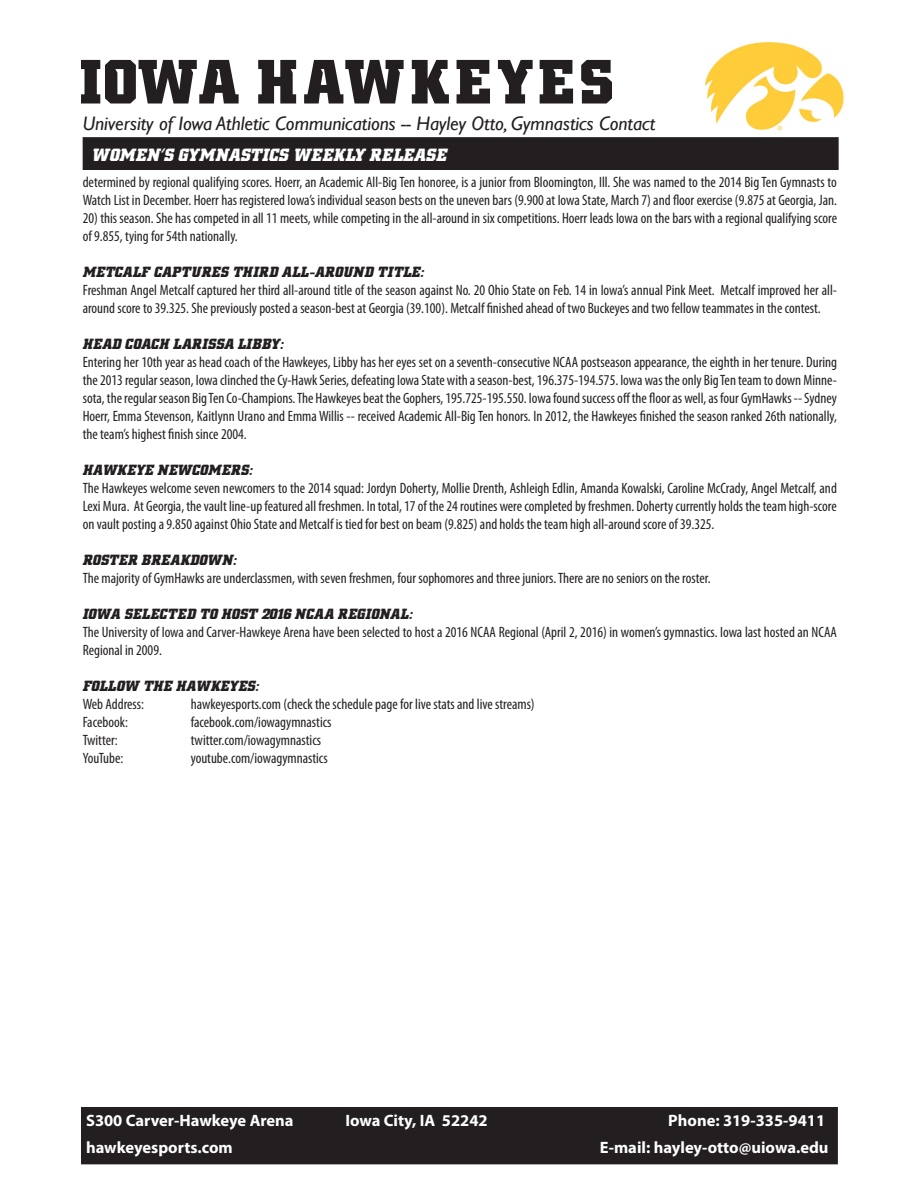
<style>
.page{position:relative;width:918px;height:1188px;background:#fff}
.page>*{position:absolute;margin:0;border:0;box-sizing:border-box;transform-origin:0 0}
.t1{font:700 63px "Hawkeye";letter-spacing:.065em;color:#231f20}
.t2{font:italic 19.5px "Gill Sans";color:#231f20}
.t3{font:italic 700 18px "Hawkeye";letter-spacing:.02em;color:#fff}
.t4{font:700 16.5px "Myriad Pro";color:#fff}
.t5{font:condensed 15px/18px "Myriad Pro";color:#231f20}
.t6{font:italic 700 15px "Hawkeye";letter-spacing:.02em;color:#231f20}
.t7{font:condensed 15px "Myriad Pro";letter-spacing:-.02em;color:#231f20}
</style>
<div class="page">
<div style="left:82px;top:1108px;width:755px;height:56px;background:#231f20"></div>
<div style="left:81px;top:1107px;width:757px;height:57px;border:2px solid #231f20"></div>
<div style="left:83px;top:138px;width:755px;height:31px;background:#231f20"></div>
<div style="left:83px;top:137px;width:756px;height:33px;border:2px solid #231f20"></div>
<img style="left:705px;top:42px;width:139px;height:89px">
<h1 class="t1" style="left:81px;top:46px;width:535px">IOWA HAWKEYES</h1>
<h2 class="t2" style="left:83px;top:112px;width:574px">University of Iowa Athletic Communications -- Hayley Otto, Gymnastics Contact</h2>
<p class="t3" style="left:92px;top:145px;width:356px">WOMEN’S GYMNASTICS WEEKLY RELEASE</p>
<p class="t5" style="left:83px;top:173px;width:756px">determined by regional qualifying scores. Hoerr, an Academic All-Big Ten honoree, is a junior from Bloomington, Ill. She was named to the 2014 Big Ten Gymnasts to<br>Watch List in December. Hoerr has registered Iowa’s individual season bests on the uneven bars (9.900 at Iowa State, March 7) and floor exercise (9.875 at Georgia, Jan.</p>
<p class="t5" style="left:83px;top:209px;width:756px">20) this season. She has competed in all 11 meets, while competing in the all-around in six competitions. Hoerr leads Iowa on the bars with a regional qualifying score of 9.855, tying for 54th nationally.</p>
<p class="t6" style="left:83px;top:264px;width:343px">METCALF CAPTURES THIRD ALL-AROUND TITLE:</p>
<p class="t5" style="left:83px;top:281px;width:756px">Freshman Angel Metcalf captured her third all-around title of the season against No. 20 Ohio State on Feb. 14 in Iowa’s annual Pink Meet. Metcalf improved her all&shy;around score to 39.325. She previously posted a season-best at Georgia (39.100). Metcalf finished ahead of two Buckeyes and two fellow teammates in the contest.</p>
<p class="t6" style="left:83px;top:336px;width:202px">HEAD COACH LARISSA LIBBY:</p>
<p class="t5" style="left:83px;top:353px;width:756px;text-align:justify">Entering her 10th year as head coach of the Hawkeyes, Libby has her eyes set on a seventh-consecutive NCAA postseason appearance, the eighth in her tenure. During the 2013 regular season, Iowa clinched the Cy-Hawk Series, defeating Iowa State with a season-best, 196.375-194.575. Iowa was the only Big Ten team to down Minne&shy;sota, the regular season Big Ten Co-Champions. The Hawkeyes beat the Gophers, 195.725-195.550. Iowa found success off the floor as well, as four GymHawks -- Sydney Hoerr, Emma Stevenson, Kaitlynn Urano and Emma Willis -- received Academic All-Big Ten honors. In 2012, the Hawkeyes finished the season ranked 26th nationally, the team’s highest finish since 2004.</p>
<p class="t6" style="left:83px;top:462px;width:171px">HAWKEYE NEWCOMERS:</p>
<p class="t5" style="left:83px;top:479px;width:756px;text-align:justify">The Hawkeyes welcome seven newcomers to the 2014 squad: Jordyn Doherty, Mollie Drenth, Ashleigh Edlin, Amanda Kowalski, Caroline McCrady, Angel Metcalf, and Lexi Mura. At Georgia, the vault line-up featured all freshmen. In total, 17 of the 24 routines were completed by freshmen. Doherty currently holds the team high-score on vault posting a 9.850 against Ohio State and Metcalf is tied for best on beam (9.825) and holds the team high all-around score of 39.325.</p>
<p class="t6" style="left:83px;top:552px;width:155px">ROSTER BREAKDOWN:</p>
<p class="t5" style="left:83px;top:569px;width:629px">The majority of GymHawks are underclassmen, with seven freshmen, four sophomores and three juniors. There are no seniors on the roster.</p>
<p class="t6" style="left:83px;top:606px;width:331px">IOWA SELECTED TO HOST 2016 NCAA REGIONAL:</p>
<p class="t5" style="left:83px;top:623px;width:756px">The University of Iowa and Carver-Hawkeye Arena have been selected to host a 2016 NCAA Regional (April 2, 2016) in women’s gymnastics. Iowa last hosted an NCAA<br>Regional in 2009.</p>
<p class="t6" style="left:83px;top:678px;width:178px">FOLLOW THE HAWKEYES:</p>
<p class="t5" style="left:83px;top:695px;width:63px">Web Address:</p>
<p class="t5" style="left:191px;top:695px;width:345px">hawkeyesports.com (check the schedule page for live stats and live streams)</p>
<p class="t5" style="left:83px;top:713px;width:47px">Facebook:</p>
<p class="t5" style="left:191px;top:713px;width:142px">facebook.com/iowagymnastics</p>
<p class="t5" style="left:83px;top:731px;width:37px">Twitter:</p>
<p class="t5" style="left:191px;top:731px;width:132px">twitter.com/iowagymnastics</p>
<p class="t7" style="left:83px;top:749px;width:42px">YouTube:</p>
<p class="t5" style="left:191px;top:749px;width:139px">youtube.com/iowagymnastics</p>
<p class="t4" style="left:86px;top:1109px;width:209px">S300 Carver-Hawkeye Arena</p>
<p class="t4" style="left:345px;top:1109px;width:144px">Iowa City, IA 52242</p>
<p class="t4" style="left:668px;top:1109px;width:158px">Phone: 319-335-9411</p>
<p class="t4" style="left:86px;top:1137px;width:148px">hawkeyesports.com</p>
<p class="t4" style="left:600px;top:1137px;width:230px">E-mail: hayley-otto@uiowa.edu</p>
</div>
